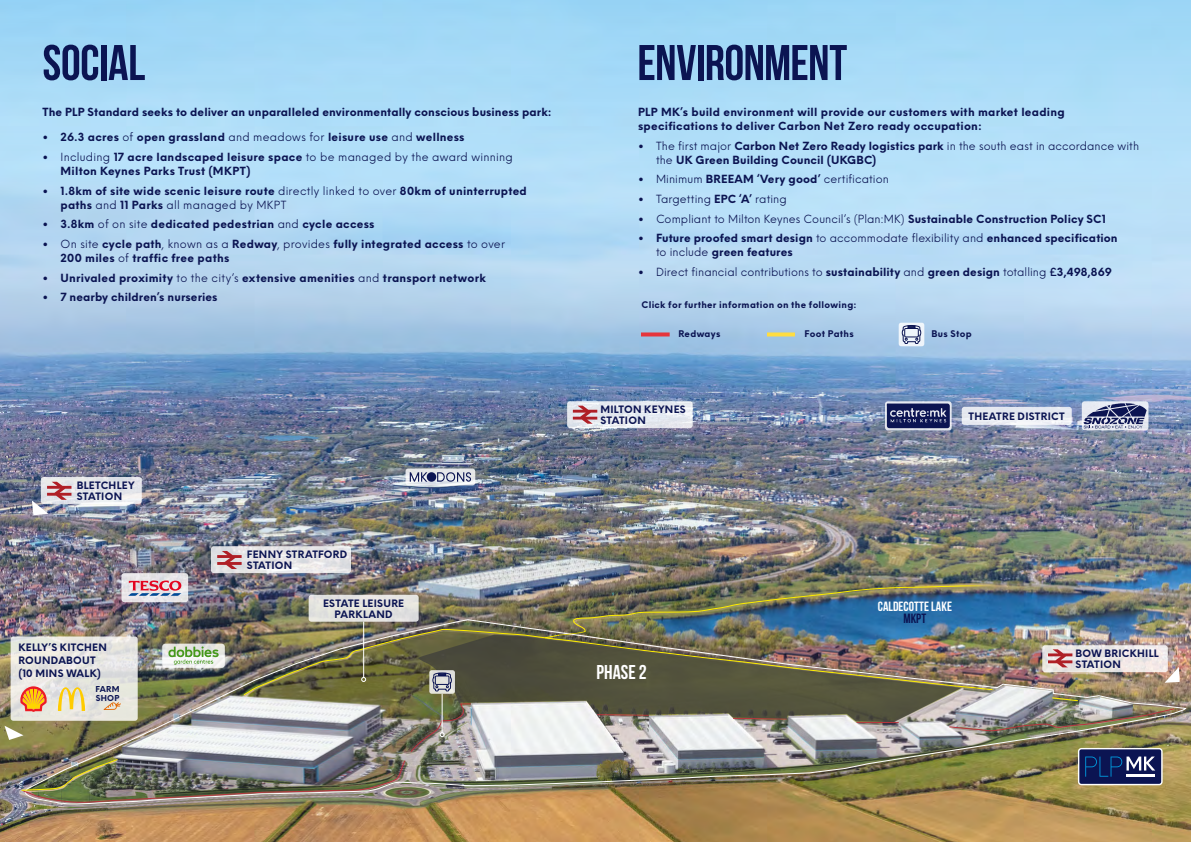
<style>
.page{position:relative;width:1191px;height:842px;background:#fff}
.page>*{position:absolute;margin:0;border:0;box-sizing:border-box;transform-origin:0 0}
.t1{font:700 50px "Bebas Neue";letter-spacing:-.01em;color:#0b1452}
.t2{font:700 20px "Bebas Neue";color:#fff}
.t3{font:700 13.4px "Bebas Neue";letter-spacing:.005em;color:#fff}
.t4{font:700 13.4px "Bebas Neue";color:#0b1452}
.t5{font:700 11px/14px "Neue Einstellung";letter-spacing:.02em;color:#0b1452}
.t6{font:11px "Neue Einstellung";letter-spacing:.005em;color:#0b1452}
.t7{font:700 10px/11px "Neue Einstellung";letter-spacing:.025em;color:#0b1452}
.t8{font:700 9px "Neue Einstellung";letter-spacing:.03em;color:#0b1452}
.t9{font:700 8px/9px "Neue Einstellung";letter-spacing:.04em;color:#0b1452}
.s1{font-weight:400}
.s2{font-weight:700}
</style>
<div class="page">
<img style="left:0;top:0;width:1191px;height:842px">
<svg style="left:5px;top:726px;width:18px;height:14px"></svg>
<svg style="left:567px;top:401px;width:125px;height:27px;fill:#e5e8ef"></svg>
<svg style="left:573px;top:406px;width:24px;height:18px"></svg>
<div style="left:121px;top:573px;width:67px;height:29px;background:#e7e5e7;border-radius:3px"></div>
<svg style="left:41px;top:477px;width:101px;height:27px;background:#e5e6ea"></svg>
<svg style="left:32px;top:482px;width:39px;height:33px"></svg>
<img style="left:24px;top:618px;width:1162px;height:187px">
<img style="left:949px;top:708px;width:225px;height:23px">
<hr style="left:856px;top:722px;width:42px;height:1px;background:#b7353c">
<img style="left:21px;top:759px;width:385px;height:44px">
<img style="left:243px;top:629px;width:750px;height:66px">
<svg style="left:211px;top:546px;width:140px;height:27px;background:#e5e4e6"></svg>
<svg style="left:11px;top:636px;width:127px;height:85px;background:#e5e4de"></svg>
<svg style="left:217px;top:551px;width:25px;height:18px"></svg>
<svg style="left:405px;top:468px;width:70px;height:17px"></svg>
<svg style="left:410px;top:472px;width:17px;height:10px"></svg>
<svg style="left:437px;top:472px;width:34px;height:10px"></svg>
<div style="left:427px;top:472px;width:9px;height:10px;background:#0b1452;border-radius:50%"></div>
<svg style="left:885px;top:401px;width:66px;height:29px"></svg>
<svg style="left:886px;top:403px;width:64px;height:25px;background:#323a6e"></svg>
<svg style="left:1081px;top:401px;width:67px;height:29px"></svg>
<svg style="left:1083px;top:403px;width:63px;height:25px;background:#7c82a3"></svg>
<img style="left:418px;top:635px;width:543px;height:87px">
<svg style="left:1051px;top:697px;width:27px;height:4px"></svg>
<div style="left:1078px;top:749px;width:83px;height:35px;background:#0b1452;border-radius:3px"></div>
<div style="left:1078px;top:748px;width:84px;height:37px;border:1px solid #fff;border-radius:3px"></div>
<svg style="left:1085px;top:756px;width:70px;height:21px"></svg>
<img style="left:544px;top:585px;width:456px;height:53px">
<div style="left:309px;top:595px;width:110px;height:27px;background:#e4e3df;border-radius:3px"></div>
<svg style="left:168px;top:646px;width:51px;height:19px"></svg>
<hr style="left:441px;top:694px;width:1px;height:39px;background:#fff">
<img style="left:410px;top:703px;width:61px;height:49px">
<hr style="left:363px;top:622px;width:1px;height:55px;background:#fff">
<svg style="left:361px;top:677px;width:5px;height:5px"></svg>
<div style="left:429px;top:670px;width:26px;height:24px;background:linear-gradient(to right,#e3e3d8,#e8e7e1);border-radius:2px"></div>
<svg style="left:432px;top:672px;width:20px;height:19px"></svg>
<svg style="left:58px;top:687px;width:27px;height:24px"></svg>
<svg style="left:104px;top:702px;width:17px;height:8px"></svg>
<svg style="left:128px;top:580px;width:53px;height:16px"></svg>
<svg style="left:19px;top:686px;width:29px;height:26px"></svg>
<svg style="left:961px;top:407px;width:110px;height:18px;fill:#e6e9f1"></svg>
<svg style="left:612px;top:332px;width:57px;height:4px"></svg>
<svg style="left:737px;top:332px;width:58px;height:4px"></svg>
<div style="left:898px;top:323px;width:26px;height:23px;background:#eff5fa;border-radius:2px"></div>
<svg style="left:901px;top:325px;width:20px;height:19px"></svg>
<h1 class="t1" style="left:43px;top:35px;width:104px">SOCIAL</h1>
<h1 class="t1" style="left:637px;top:35px;width:211px">ENVIRONMENT</h1>
<p class="t5" style="left:42px;top:105px;width:510px">The PLP Standard seeks to deliver an unparalleled environmentally conscious business park:</p>
<p class="t5" style="left:42px;top:131px;width:423px">• 26.3 acres <span class="s1">of</span> open grassland <span class="s1">and meadows for</span> leisure use <span class="s1">and</span> wellness</p>
<p class="t5" style="left:60px;top:150px;width:454px;text-indent:-18px">• <span class="s1">Including</span> 17 acre landscaped leisure space <span class="s1">to be managed by the award winning<br></span>Milton Keynes Parks Trust (MKPT)</p>
<p class="t5" style="left:60px;top:184px;width:468px;text-indent:-18px">• 1.8km of site wide scenic leisure route <span class="s1">directly linked to over</span> 80km of uninterrupted paths <span class="s1">and</span> 11 Parks <span class="s1">all managed by MKPT</span></p>
<p class="t5" style="left:42px;top:218px;width:333px">• 3.8km <span class="s1">of on site</span> dedicated pedestrian <span class="s1">and</span> cycle access</p>
<p class="t5" style="left:60px;top:237px;width:446px;text-indent:-18px">• <span class="s1">On site</span> cycle path<span class="s1">, known as a</span> Redway<span class="s1">, provides</span> fully integrated access <span class="s1">to over<br></span>200 miles <span class="s1">of</span> traffic free paths</p>
<p class="t5" style="left:42px;top:271px;width:445px">• Unrivaled proximity <span class="s1">to the city’s</span> extensive amenities <span class="s1">and</span> transport network</p>
<p class="t5" style="left:42px;top:291px;width:176px">• 7 nearby children’s nurseries</p>
<p class="t7" style="left:77px;top:480px;width:59px">BLETCHLEY<br>STATION</p>
<p class="t7" style="left:18px;top:641px;width:90px;line-height:13px">KELLY’S KITCHEN<br>ROUNDABOUT (10 MINS WALK)</p>
<p class="t9" style="left:95px;top:685px;width:26px">FARM<br>SHOP</p>
<p class="t7" style="left:247px;top:549px;width:102px">FENNY STRATFORD<br>STATION</p>
<p class="t7" style="left:323px;top:597px;width:83px;text-align:center">ESTATE LEISURE<br>PARKLAND</p>
<p class="t5" style="left:638px;top:105px;width:428px">PLP MK’s build environment will provide our customers with market leading specifications to deliver Carbon Net Zero ready occupation:</p>
<p class="t5" style="left:656px;top:139px;width:484px;text-indent:-18px">• <span class="s1">The first major</span> Carbon Net Zero Ready logistics park <span class="s1">in the south east in accordance with the</span> UK Green Building Council (UKGBC)</p>
<p class="t6" style="left:638px;top:172px;width:252px"><span class="s2">•</span> Minimum <span class="s2">BREEAM ‘Very good’</span> certification</p>
<p class="t6" style="left:638px;top:192px;width:150px"><span class="s2">•</span> Targetting <span class="s2">EPC ‘A’</span> rating</p>
<p class="t6" style="left:638px;top:211px;width:469px"><span class="s2">•</span> Compliant to Milton Keynes Council’s (Plan:MK) <span class="s2">Sustainable Construction Policy SC1</span></p>
<p class="t5" style="left:656px;top:232px;width:463px;text-indent:-18px">• Future proofed smart design <span class="s1">to accommodate flexibility and</span> enhanced specification <span class="s1">to include</span> green features</p>
<p class="t6" style="left:638px;top:265px;width:475px"><span class="s2">•</span> Direct financial contributions to <span class="s2">sustainability</span> and <span class="s2">green design</span> totalling <span class="s2">£3,498,869</span></p>
<p class="t8" style="left:641px;top:299px;width:216px">Click for further information on the following:</p>
<p class="t8" style="left:678px;top:328px;width:43px">Redways</p>
<p class="t8" style="left:804px;top:328px;width:51px">Foot Paths</p>
<p class="t8" style="left:931px;top:328px;width:42px">Bus Stop</p>
<p class="t7" style="left:600px;top:404px;width:87px">MILTON KEYNES<br>STATION</p>
<h2 class="t2" style="left:596px;top:661px;width:52px">PHASE 2</h2>
<p class="t7" style="left:968px;top:411px;width:98px">THEATRE DISTRICT</p>
<p class="t3" style="left:877px;top:599px;width:76px">CALDECOTTE LAKE</p>
<p class="t4" style="left:903px;top:611px;width:24px">MKPT</p>
<p class="t7" style="left:1075px;top:648px;width:85px">BOW BRICKHILL<br>STATION</p>
</div>
